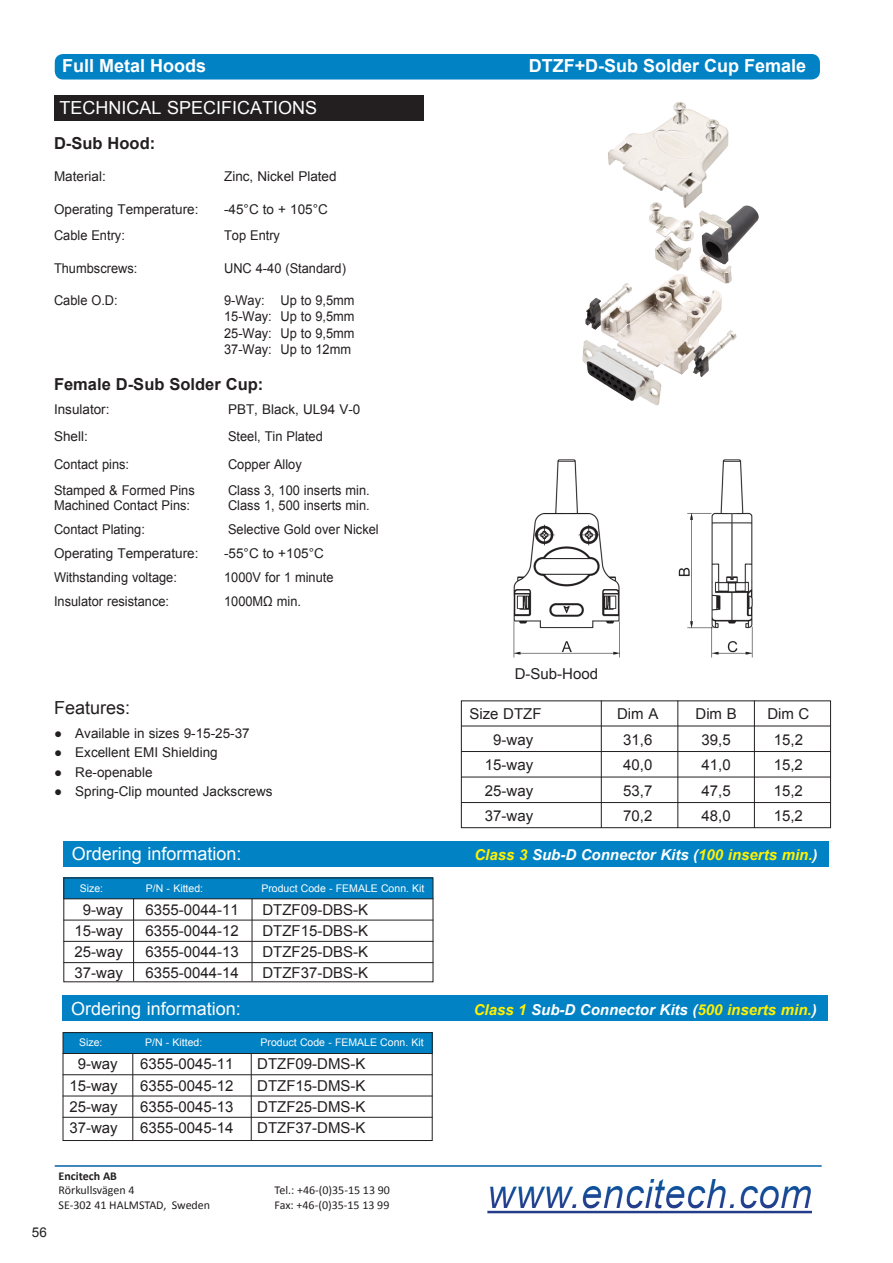
<style>
.page{position:relative;width:893px;height:1263px;background:#fff}
.page>*{position:absolute;margin:0;border:0;box-sizing:border-box;transform-origin:0 0}
.t1{font:italic 40.35px "Arial";letter-spacing:.01em;color:#253f8e;scale:.96 1}
.t2{font:18px "Arial";color:#fff}
.t3{font:700 18px "Arial";color:#fff}
.t4{font:18px "Arial";color:#231f20}
.t5{font:700 16.5px "Arial";color:#231f20}
.t6{font:15px "Arial";color:#231f20}
.t7{font:italic 700 15px "Arial";color:#fff101}
.t8{font:13.5px "Arial";color:#231f20;scale:.95 1}
.t9{font:13.5px "Arial";color:#231f20}
.t10{font:12px "Calibri";color:#231f20}
.t11{font:700 12px "Calibri";color:#231f20}
.t12{font:10.5px "Arial";color:#fff}
.s1{color:#fff}
</style>
<div class="page">
<div style="left:54px;top:95px;width:370px;height:26px;background:#231f20"></div>
<div style="left:55px;top:54px;width:765px;height:26px;background:#0082c5;border-radius:9px"></div>
<div style="left:461px;top:700px;width:370px;height:128px;background:#fff;border:1px solid #231f20"></div>
<hr style="left:461px;top:726px;width:370px;height:1px;background:#231f20">
<hr style="left:461px;top:751px;width:370px;height:1px;background:#231f20">
<hr style="left:461px;top:777px;width:370px;height:1px;background:#231f20">
<hr style="left:461px;top:802px;width:370px;height:1px;background:#231f20">
<hr style="left:754px;top:700px;width:1px;height:128px;background:#231f20">
<hr style="left:677px;top:700px;width:1px;height:128px;background:#231f20">
<hr style="left:601px;top:700px;width:1px;height:128px;background:#231f20">
<img style="left:513px;top:459px;width:240px;height:199px">
<div style="left:63px;top:996px;width:765px;height:25px;background:#0082c5"></div>
<div style="left:63px;top:1032px;width:370px;height:21px;background:#0082c5"></div>
<div style="left:63px;top:1032px;width:370px;height:109px;border:1px solid #231f20"></div>
<hr style="left:63px;top:1053px;width:370px;height:1px;background:#231f20">
<hr style="left:63px;top:1074px;width:370px;height:1px;background:#231f20">
<hr style="left:63px;top:1096px;width:370px;height:1px;background:#231f20">
<hr style="left:63px;top:1117px;width:370px;height:1px;background:#231f20">
<hr style="left:132px;top:1053px;width:1px;height:88px;background:#231f20">
<hr style="left:251px;top:1053px;width:1px;height:88px;background:#231f20">
<div style="left:63px;top:841px;width:766px;height:25px;background:#0082c5"></div>
<div style="left:63px;top:877px;width:370px;height:22px;background:#0082c5"></div>
<hr style="left:63px;top:898px;width:370px;height:1px;background:#231f20">
<hr style="left:63px;top:920px;width:370px;height:1px;background:#231f20">
<hr style="left:63px;top:941px;width:370px;height:1px;background:#231f20">
<hr style="left:63px;top:962px;width:370px;height:1px;background:#231f20">
<hr style="left:133px;top:899px;width:1px;height:82px;background:#231f20">
<hr style="left:252px;top:899px;width:1px;height:82px;background:#231f20">
<hr style="left:55px;top:1165px;width:767px;height:2px;background:#0062a7">
<img style="left:582px;top:102px;width:177px;height:304px">
<svg style="left:466px;top:1165px;width:356px;height:26px"></svg>
<div style="left:466px;top:1191px;width:374px;height:34px;background:#231f20;opacity:.18"></div>
<p class="t3" style="left:62px;top:54px;width:146px">Full Metal Hoods</p>
<p class="t3" style="left:529px;top:54px;width:279px">DTZF+D-Sub Solder Cup Female</p>
<p class="t2" style="left:60px;top:96px;width:259px">TECHNICAL SPECIFICATIONS</p>
<p class="t5" style="left:54px;top:132px;width:103px">D-Sub Hood:</p>
<p class="t9" style="left:54px;top:168px;width:53px">Material:</p>
<p class="t9" style="left:224px;top:168px;width:114px">Zinc, Nickel Plated</p>
<p class="t9" style="left:54px;top:200px;width:146px">Operating Temperature:</p>
<p class="t9" style="left:224px;top:200px;width:105px">-45°C to + 105°C</p>
<p class="t8" style="left:54px;top:227px;width:76px">Cable Entry:</p>
<p class="t8" style="left:224px;top:227px;width:60px">Top Entry</p>
<p class="t8" style="left:54px;top:259px;width:89px">Thumbscrews:</p>
<p class="t8" style="left:224px;top:259px;width:130px">UNC 4-40 (Standard)</p>
<p class="t8" style="left:54px;top:292px;width:69px">Cable O.D:</p>
<p class="t8" style="left:224px;top:292px;width:139px">9-Way: Up to 9,5mm</p>
<p class="t8" style="left:224px;top:308px;width:139px">15-Way: Up to 9,5mm</p>
<p class="t8" style="left:224px;top:324px;width:139px">25-Way: Up to 9,5mm</p>
<p class="t8" style="left:224px;top:340px;width:135px">37-Way: Up to 12mm</p>
<p class="t5" style="left:54px;top:373px;width:211px">Female D-Sub Solder Cup:</p>
<p class="t9" style="left:54px;top:400px;width:57px">Insulator:</p>
<p class="t9" style="left:228px;top:400px;width:134px">PBT, Black, UL94 V-0</p>
<p class="t9" style="left:54px;top:427px;width:35px">Shell:</p>
<p class="t8" style="left:228px;top:427px;width:101px">Steel, Tin Plated</p>
<p class="t8" style="left:54px;top:456px;width:81px">Contact pins:</p>
<p class="t8" style="left:228px;top:456px;width:79px">Copper Alloy</p>
<p class="t8" style="left:54px;top:481px;width:150px">Stamped &amp; Formed Pins</p>
<p class="t8" style="left:228px;top:481px;width:151px">Class 3, 100 inserts min.</p>
<p class="t8" style="left:54px;top:496px;width:145px">Machined Contact Pins:</p>
<p class="t8" style="left:228px;top:496px;width:151px">Class 1, 500 inserts min.</p>
<p class="t8" style="left:54px;top:520px;width:97px">Contact Plating:</p>
<p class="t8" style="left:228px;top:520px;width:160px">Selective Gold over Nickel</p>
<p class="t9" style="left:54px;top:544px;width:146px">Operating Temperature:</p>
<p class="t9" style="left:224px;top:544px;width:101px">-55°C to +105°C</p>
<p class="t8" style="left:54px;top:568px;width:131px">Withstanding voltage:</p>
<p class="t8" style="left:224px;top:568px;width:117px">1000V for 1 minute</p>
<p class="t8" style="left:54px;top:592px;width:123px">Insulator resistance:</p>
<p class="t8" style="left:224px;top:592px;width:83px">1000MΩ min.</p>
<p class="t4" style="left:54px;top:695px;width:78px">Features:</p>
<p class="t9" style="left:54px;top:724px;width:197px">● Available in sizes 9-15-25-37</p>
<p class="t9" style="left:54px;top:743px;width:165px">● Excellent EMI Shielding</p>
<p class="t9" style="left:54px;top:763px;width:100px">● Re-openable</p>
<p class="t9" style="left:54px;top:782px;width:220px">● Spring-Clip mounted Jackscrews</p>
<p class="t6" style="left:515px;top:663px;width:85px">D-Sub-Hood</p>
<p class="t6" style="left:469px;top:704px;width:74px">Size DTZF</p>
<p class="t6" style="left:617px;top:704px;width:43px">Dim A</p>
<p class="t6" style="left:695px;top:704px;width:43px">Dim B</p>
<p class="t6" style="left:767px;top:704px;width:44px">Dim C</p>
<p class="t6" style="left:493px;top:730px;width:42px">9-way</p>
<p class="t6" style="left:623px;top:730px;width:31px">31,6</p>
<p class="t6" style="left:701px;top:730px;width:31px">39,5</p>
<p class="t6" style="left:774px;top:730px;width:31px">15,2</p>
<p class="t6" style="left:485px;top:755px;width:50px">15-way</p>
<p class="t6" style="left:623px;top:755px;width:31px">40,0</p>
<p class="t6" style="left:701px;top:755px;width:31px">41,0</p>
<p class="t6" style="left:774px;top:755px;width:31px">15,2</p>
<p class="t6" style="left:485px;top:781px;width:50px">25-way</p>
<p class="t6" style="left:623px;top:781px;width:31px">53,7</p>
<p class="t6" style="left:701px;top:781px;width:31px">47,5</p>
<p class="t6" style="left:774px;top:781px;width:31px">15,2</p>
<p class="t6" style="left:485px;top:806px;width:50px">37-way</p>
<p class="t6" style="left:623px;top:806px;width:31px">70,2</p>
<p class="t6" style="left:701px;top:806px;width:31px">48,0</p>
<p class="t6" style="left:774px;top:806px;width:31px">15,2</p>
<p class="t2" style="left:72px;top:842px;width:171px">Ordering information:</p>
<p class="t7" style="left:474px;top:845px;width:344px">Class 3 <span class="s1">Sub-D Connector Kits (</span>100 inserts min.<span class="s1">)</span></p>
<p class="t12" style="left:80px;top:881px;width:25px">Size:</p>
<p class="t12" style="left:146px;top:881px;width:59px">P/N - Kitted:</p>
<p class="t12" style="left:261px;top:881px;width:165px">Product Code - FEMALE Conn. Kit</p>
<p class="t6" style="left:83px;top:899px;width:42px">9-way</p>
<p class="t6" style="left:145px;top:899px;width:95px">6355-0044-11</p>
<p class="t6" style="left:262px;top:899px;width:107px">DTZF09-DBS-K</p>
<p class="t6" style="left:75px;top:921px;width:50px">15-way</p>
<p class="t6" style="left:145px;top:921px;width:95px">6355-0044-12</p>
<p class="t6" style="left:262px;top:921px;width:107px">DTZF15-DBS-K</p>
<p class="t6" style="left:75px;top:942px;width:50px">25-way</p>
<p class="t6" style="left:145px;top:942px;width:95px">6355-0044-13</p>
<p class="t6" style="left:262px;top:942px;width:107px">DTZF25-DBS-K</p>
<p class="t6" style="left:75px;top:963px;width:50px">37-way</p>
<p class="t6" style="left:145px;top:963px;width:95px">6355-0044-14</p>
<p class="t6" style="left:262px;top:963px;width:107px">DTZF37-DBS-K</p>
<p class="t2" style="left:71px;top:997px;width:171px">Ordering information:</p>
<p class="t7" style="left:474px;top:1000px;width:344px">Class 1 <span class="s1">Sub-D Connector Kits (</span>500 inserts min.<span class="s1">)</span></p>
<p class="t12" style="left:79px;top:1036px;width:25px">Size:</p>
<p class="t12" style="left:145px;top:1036px;width:59px">P/N - Kitted:</p>
<p class="t12" style="left:261px;top:1036px;width:165px">Product Code - FEMALE Conn. Kit</p>
<p class="t6" style="left:78px;top:1054px;width:42px">9-way</p>
<p class="t6" style="left:140px;top:1054px;width:95px">6355-0045-11</p>
<p class="t6" style="left:257px;top:1054px;width:110px">DTZF09-DMS-K</p>
<p class="t6" style="left:69px;top:1075px;width:50px">15-way</p>
<p class="t6" style="left:140px;top:1075px;width:95px">6355-0045-12</p>
<p class="t6" style="left:257px;top:1075px;width:110px">DTZF15-DMS-K</p>
<p class="t6" style="left:69px;top:1097px;width:50px">25-way</p>
<p class="t6" style="left:140px;top:1097px;width:95px">6355-0045-13</p>
<p class="t6" style="left:257px;top:1097px;width:110px">DTZF25-DMS-K</p>
<p class="t6" style="left:69px;top:1118px;width:50px">37-way</p>
<p class="t6" style="left:140px;top:1118px;width:95px">6355-0045-14</p>
<p class="t6" style="left:257px;top:1118px;width:110px">DTZF37-DMS-K</p>
<p class="t9" style="left:32px;top:1223px;width:17px">56</p>
<p class="t11" style="left:59px;top:1168px;width:60px">Encitech AB</p>
<p class="t10" style="left:59px;top:1183px;width:78px">Rörkullsvägen 4</p>
<p class="t10" style="left:275px;top:1183px;width:117px">Tel.: +46-(0)35-15 13 90</p>
<p class="t10" style="left:59px;top:1197px;width:153px">SE-302 41 HALMSTAD, Sweden</p>
<p class="t10" style="left:275px;top:1197px;width:116px">Fax: +46-(0)35-15 13 99</p>
<h1 class="t1" style="left:487px;top:1167px;width:340px">www.encitech.com</h1>
</div>
